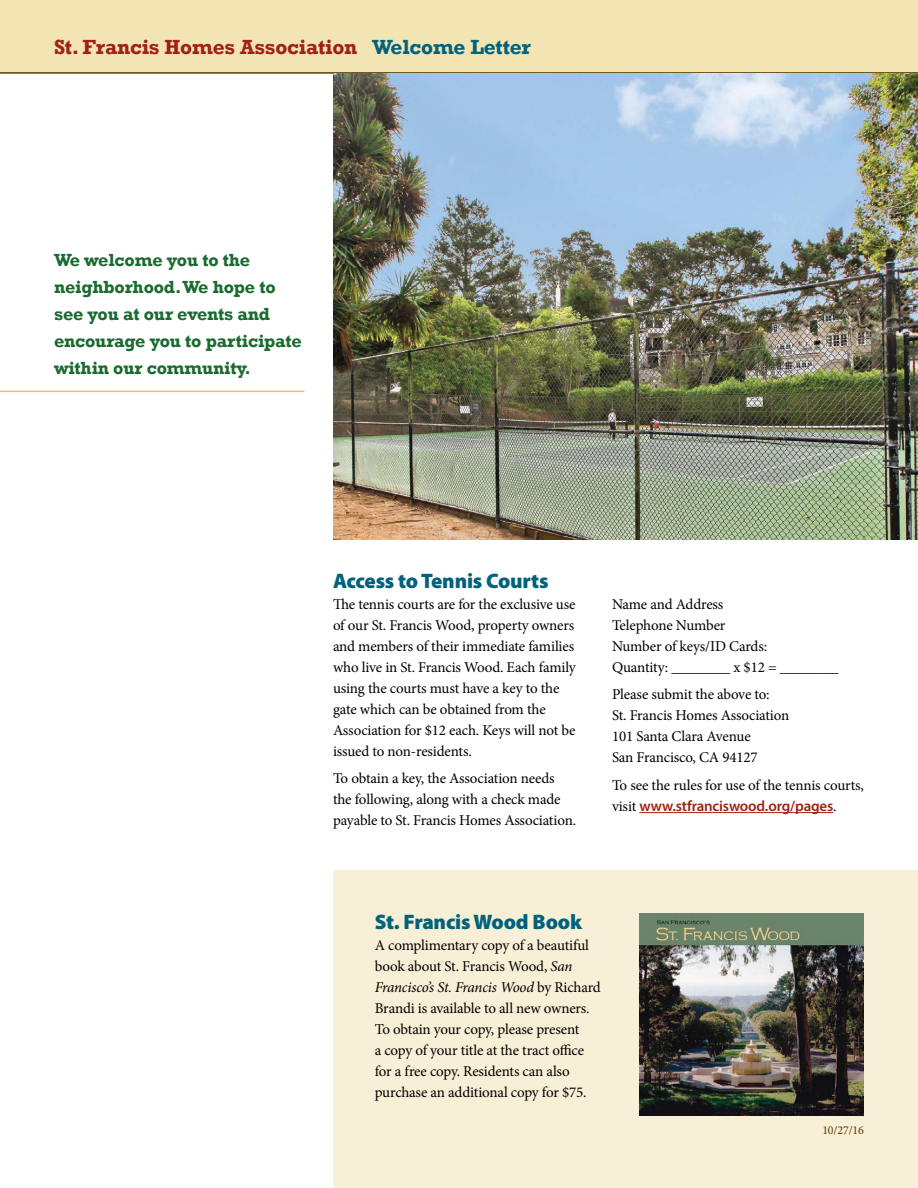
<style>
.page{position:relative;width:918px;height:1188px;background:#fff}
.page>*{position:absolute;margin:0;border:0;box-sizing:border-box;transform-origin:0 0}
.t1{font:700 21px "Rockwell";letter-spacing:-.01em;color:#9f2214}
.t2{font:900 21px "Myriad Pro";letter-spacing:-.01em;color:#00627d}
.t3{font:700 18px/27px "Rockwell";letter-spacing:-.01em;color:#1b6b30}
.t4{font:15px/21px "Minion Pro";letter-spacing:-.015em;color:#000}
.t5{font:600 15px "Myriad Pro";letter-spacing:-.01em;color:#9f2214}
.t6{font:12px "Minion Pro";color:#5a3b00}
.s1{color:#00627d}
.s2{font-family:"Minion Pro";font-weight:400;color:#000}
.s3{font-style:italic}
</style>
<div class="page">
<div style="left:0;top:0;width:918px;height:73px;background:#f2e4b3"></div>
<hr style="left:0;top:72px;width:918px;height:2px;background:#5a3b00">
<div style="left:333px;top:870px;width:585px;height:318px;background:#f7efd6"></div>
<img style="left:639px;top:914px;width:225px;height:201px">
<hr style="left:639px;top:812px;width:194px;height:1px;background:#9f2214">
<img style="left:333px;top:74px;width:585px;height:466px">
<hr style="left:0;top:391px;width:304px;height:1px;background:#ecc65f">
<h1 class="t1" style="left:54px;top:34px;width:478px">St. Francis Homes Association <span class="s1">Welcome Letter</span></h1>
<p class="t3" style="left:54px;top:246px;width:249px">We welcome you to the neighborhood. We hope to see you at our events and encourage you to participate within our community.</p>
<h1 class="t2" style="left:333px;top:567px;width:217px">Access to Tennis Courts</h1>
<p class="t4" style="left:333px;top:593px;width:244px">The tennis courts are for the exclusive use of our St. Francis Wood, property owners and members of their immediate families who live in St. Francis Wood. Each family using the courts must have a key to the gate which can be obtained from the Association for $12 each. Keys will not be issued to non-residents.</p>
<p class="t4" style="left:333px;top:768px;width:245px">To obtain a key, the Association needs the following, along with a check made payable to St. Francis Homes Association.</p>
<p class="t4" style="left:612px;top:593px;width:228px">Name and Address<br>Telephone Number<br>Number of keys/ID Cards:<br>Quantity: ________ x $12 = ________</p>
<p class="t4" style="left:612px;top:684px;width:179px">Please submit the above to:<br>St. Francis Homes Association<br>101 Santa Clara Avenue<br>San Francisco, CA 94127</p>
<p class="t4" style="left:612px;top:775px;width:253px">To see the rules for use of the tennis courts,</p>
<p class="t5" style="left:612px;top:797px;width:226px"><span class="s2">visit</span> www.stfranciswood.org/pages<span class="s2">.</span></p>
<h1 class="t2" style="left:375px;top:908px;width:209px">St. Francis Wood Book</h1>
<p class="t4" style="left:375px;top:935px;width:228px">A complimentary copy of a beautiful book about St. Francis Wood, <span class="s3">San Francisco’s St. Francis Wood</span> by Richard Brandi is available to all new owners.<br>To obtain your copy, please present<br>a copy of your title at the tract office for a free copy. Residents can also purchase an additional copy for $75.</p>
<p class="t6" style="left:822px;top:1122px;width:43px">10/27/16</p>
</div>
